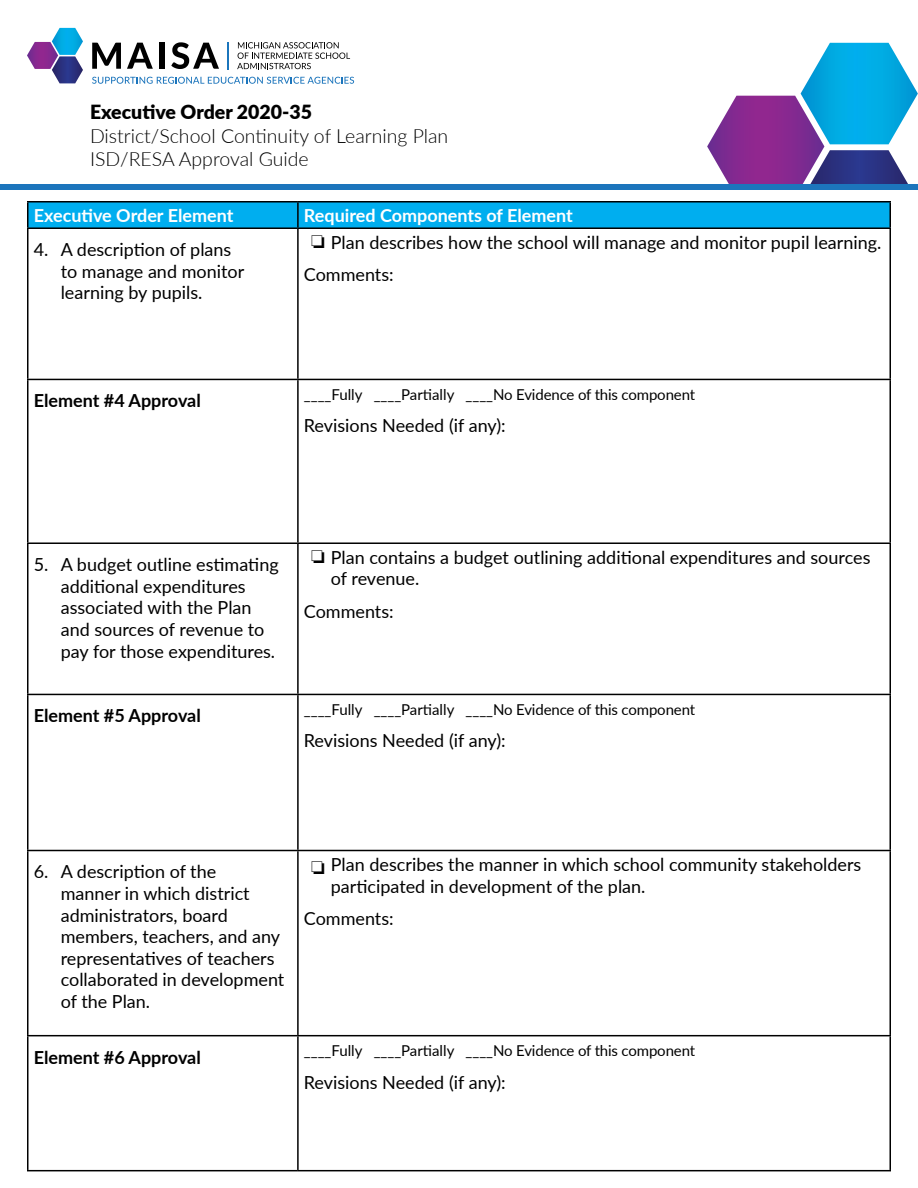
<style>
.page{position:relative;width:918px;height:1188px;background:#fff}
.page>*{position:absolute;margin:0;border:0;box-sizing:border-box;transform-origin:0 0}
.t1{font:300 19.5px/23.4px "Lato";color:#000}
.t2{font:900 19.5px "Lato";color:#000}
.t3{font:18px/21.6px "Lato";color:#000}
.t4{font:700 18px "Lato";color:#000}
.t5{font:700 18px "Lato";color:#fff}
.t6{font:15px "Lato";letter-spacing:-.01em;color:#000}
</style>
<div class="page">
<svg style="left:92px;top:43px;width:29px;height:26px"></svg>
<svg style="left:127px;top:43px;width:26px;height:26px"></svg>
<div style="left:159px;top:43px;width:5px;height:26px;background:#000"></div>
<svg style="left:171px;top:42px;width:48px;height:27px"></svg>
<svg style="left:227px;top:42px;width:1px;height:27px"></svg>
<svg style="left:237px;top:42px;width:113px;height:27px"></svg>
<svg style="left:92px;top:77px;width:262px;height:7px"></svg>
<svg style="left:27px;top:28px;width:56px;height:55px"></svg>
<svg style="left:707px;top:43px;width:211px;height:141px"></svg>
<div style="left:0;top:184px;width:918px;height:6px;background:#1c75bc"></div>
<hr style="left:27px;top:201px;width:271px;height:1px;background:#000">
<hr style="left:298px;top:201px;width:593px;height:1px;background:#000">
<div style="left:27px;top:202px;width:864px;height:25px;background:#00aeef"></div>
<hr style="left:27px;top:227px;width:271px;height:2px;background:#000">
<hr style="left:27px;top:229px;width:1px;height:150px;background:#000">
<hr style="left:298px;top:227px;width:593px;height:2px;background:#000">
<hr style="left:297px;top:229px;width:2px;height:150px;background:#000">
<hr style="left:890px;top:229px;width:1px;height:150px;background:#000">
<hr style="left:27px;top:379px;width:271px;height:1px;background:#000">
<hr style="left:27px;top:380px;width:1px;height:162px;background:#000">
<hr style="left:298px;top:379px;width:593px;height:1px;background:#000">
<hr style="left:297px;top:380px;width:2px;height:162px;background:#000">
<hr style="left:890px;top:380px;width:1px;height:162px;background:#000">
<hr style="left:27px;top:542px;width:271px;height:2px;background:#000">
<hr style="left:27px;top:544px;width:1px;height:150px;background:#000">
<hr style="left:298px;top:542px;width:593px;height:2px;background:#000">
<hr style="left:297px;top:544px;width:2px;height:150px;background:#000">
<hr style="left:890px;top:544px;width:1px;height:150px;background:#000">
<hr style="left:27px;top:694px;width:271px;height:1px;background:#000">
<hr style="left:27px;top:695px;width:1px;height:155px;background:#000">
<hr style="left:298px;top:694px;width:593px;height:1px;background:#000">
<hr style="left:297px;top:695px;width:2px;height:155px;background:#000">
<hr style="left:890px;top:695px;width:1px;height:155px;background:#000">
<hr style="left:27px;top:850px;width:271px;height:1px;background:#000">
<hr style="left:27px;top:851px;width:1px;height:184px;background:#000">
<hr style="left:298px;top:850px;width:593px;height:1px;background:#000">
<hr style="left:297px;top:851px;width:2px;height:184px;background:#000">
<hr style="left:890px;top:851px;width:1px;height:184px;background:#000">
<hr style="left:27px;top:1035px;width:271px;height:1px;background:#000">
<hr style="left:27px;top:1036px;width:1px;height:134px;background:#000">
<hr style="left:298px;top:1035px;width:593px;height:1px;background:#000">
<hr style="left:297px;top:1036px;width:2px;height:134px;background:#000">
<hr style="left:890px;top:1036px;width:1px;height:134px;background:#000">
<hr style="left:27px;top:1170px;width:271px;height:1px;background:#000">
<hr style="left:298px;top:1170px;width:593px;height:1px;background:#000">
<p class="t2" style="left:90px;top:98px;width:224px">Executive Order 2020-35</p>
<p class="t1" style="left:90px;top:123px;width:360px">District/School Continuity of Learning Plan<br>ISD/RESA Approval Guide</p>
<p class="t5" style="left:34px;top:202px;width:201px">Executive Order Element</p>
<p class="t5" style="left:304px;top:202px;width:271px">Required Components of Element</p>
<p class="t3" style="left:61px;top:238px;width:185px;text-indent:-27px">4. A description of plans to manage and monitor learning by pupils.</p>
<p class="t3" style="left:304px;top:225px;width:579px;line-height:32.4px;text-indent:7px">❏ Plan describes how the school will manage and monitor pupil learning.<br>Comments:</p>
<p class="t4" style="left:34px;top:388px;width:169px">Element #4 Approval</p>
<p class="t6" style="left:304px;top:384px;width:393px">____Fully ____Partially ____No Evidence of this component</p>
<p class="t3" style="left:304px;top:414px;width:203px">Revisions Needed (if any):</p>
<p class="t3" style="left:61px;top:553px;width:220px;text-indent:-27px">5. A budget outline estimating additional expenditures associated with the Plan and sources of revenue to pay for those expenditures.</p>
<p class="t3" style="left:331px;top:546px;width:541px;text-indent:-20px">❏ Plan contains a budget outlining additional expenditures and sources of revenue.</p>
<p class="t3" style="left:304px;top:600px;width:91px">Comments:</p>
<p class="t4" style="left:34px;top:703px;width:169px">Element #5 Approval</p>
<p class="t6" style="left:304px;top:699px;width:393px">____Fully ____Partially ____No Evidence of this component</p>
<p class="t3" style="left:304px;top:729px;width:203px">Revisions Needed (if any):</p>
<p class="t3" style="left:61px;top:860px;width:225px;text-indent:-27px">6. A description of the<br>manner in which district administrators, board members, teachers, and any representatives of teachers collaborated in development of the Plan.</p>
<p class="t3" style="left:331px;top:853px;width:532px">Plan describes the manner in which school community stakeholders participated in development of the plan.</p>
<p class="t3" style="left:304px;top:907px;width:91px">Comments:</p>
<p class="t4" style="left:34px;top:1044px;width:169px">Element #6 Approval</p>
<p class="t6" style="left:304px;top:1040px;width:393px">____Fully ____Partially ____No Evidence of this component</p>
<p class="t3" style="left:304px;top:1070px;width:203px">Revisions Needed (if any):</p>
</div>
